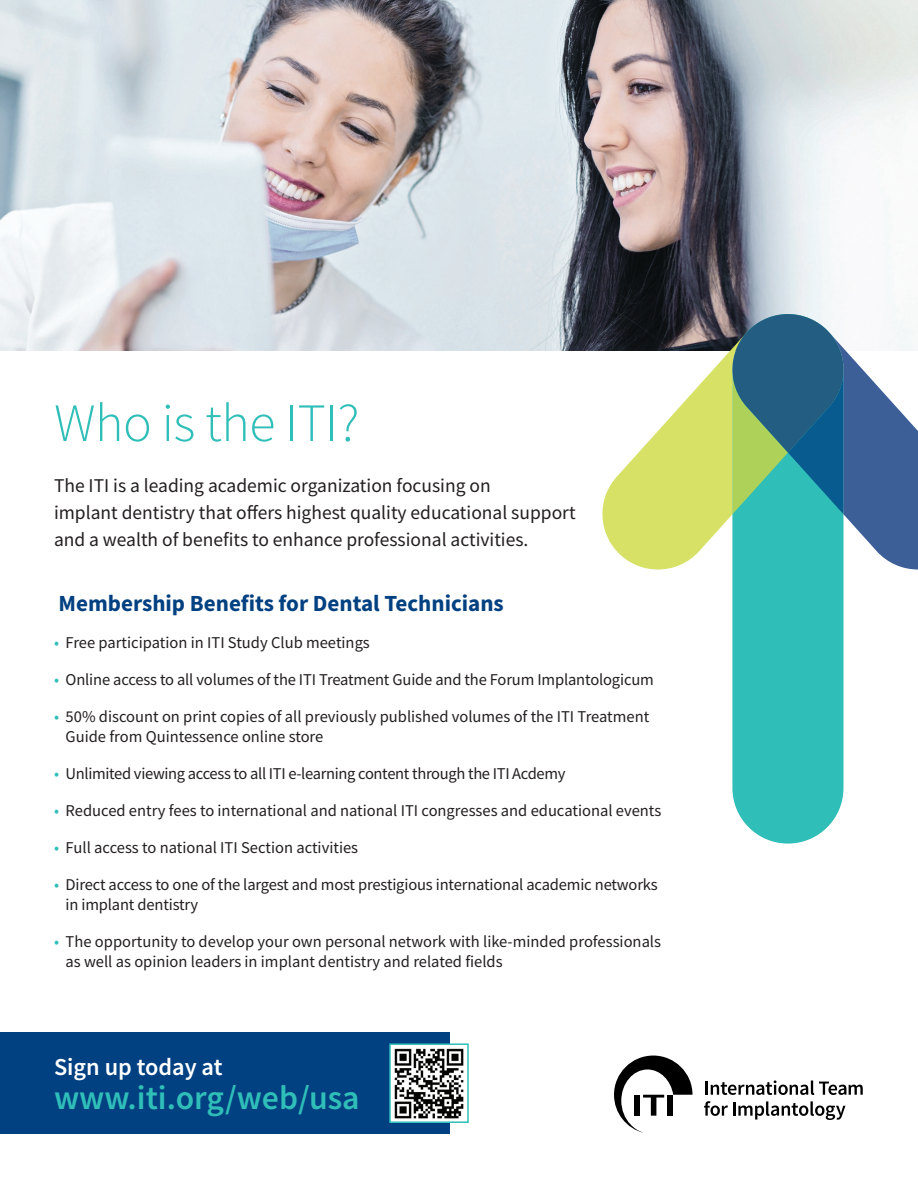
<style>
.page{position:relative;width:918px;height:1188px;background:#fff}
.page>*{position:absolute;margin:0;border:0;box-sizing:border-box;transform-origin:0 0}
.t1{font:300 54px "Source Sans Pro";letter-spacing:-.01em;color:#30beb9}
.t2{font:600 33.75px "Source Sans Pro";color:#30beb9}
.t3{font:600 24.3px "Source Sans Pro";color:#fff}
.t4{font:700 23.1px "Source Sans Pro";color:#014081}
.t5{font:19.5px/27px "Source Sans Pro";color:#231f20}
.t6{font:16.5px/19.8px "Source Sans Pro";color:#231f20}
.t7{font:16.5px "Source Sans Pro";letter-spacing:-.02em;color:#231f20}
.s1{color:#30beb9}
</style>
<div class="page">
<img style="left:0;top:0;width:918px;height:351px">
<svg style="left:614px;top:1056px;width:79px;height:77px"></svg>
<svg style="left:705px;top:1080px;width:158px;height:15px"></svg>
<svg style="left:704px;top:1101px;width:141px;height:19px"></svg>
<div style="left:732px;top:570px;width:111px;height:274px;background:#30beb9"></div>
<svg style="left:598px;top:314px;width:320px;height:256px"></svg>
<div style="left:0;top:1032px;width:450px;height:102px;background:#014081"></div>
<img style="left:392px;top:1046px;width:72px;height:74px">
<div style="left:389px;top:1043px;width:80px;height:80px;border:2px solid #30beb9"></div>
<h1 class="t1" style="left:54px;top:390px;width:307px">Who is the ITI?</h1>
<p class="t5" style="left:54px;top:472px;width:523px">The ITI is a leading academic organization focusing on<br>implant dentistry that offers highest quality educational support and a wealth of benefits to enhance professional activities.</p>
<h3 class="t4" style="left:59px;top:588px;width:447px">Membership Benefits for Dental Technicians</h3>
<p class="t6" style="left:54px;top:633px;width:317px"><span class="s1">•</span> Free participation in ITI Study Club meetings</p>
<p class="t6" style="left:54px;top:670px;width:601px"><span class="s1">•</span> Online access to all volumes of the ITI Treatment Guide and the Forum Implantologicum</p>
<p class="t6" style="left:66px;top:707px;width:585px;text-indent:-12px"><span class="s1">•</span> 50% discount on print copies of all previously published volumes of the ITI Treatment<br>Guide from Quintessence online store</p>
<p class="t7" style="left:54px;top:763px;width:513px"><span class="s1">•</span> Unlimited viewing access to all ITI e-learning content through the ITI Acdemy</p>
<p class="t6" style="left:54px;top:801px;width:609px"><span class="s1">•</span> Reduced entry fees to international and national ITI congresses and educational events</p>
<p class="t6" style="left:54px;top:838px;width:306px"><span class="s1">•</span> Full access to national ITI Section activities</p>
<p class="t6" style="left:66px;top:875px;width:594px;text-indent:-12px"><span class="s1">•</span> Direct access to one of the largest and most prestigious international academic networks in implant dentistry</p>
<p class="t6" style="left:66px;top:932px;width:597px;text-indent:-12px"><span class="s1">•</span> The opportunity to develop your own personal network with like-minded professionals as well as opinion leaders in implant dentistry and related fields</p>
<h3 class="t3" style="left:54px;top:1051px;width:170px">Sign up today at</h3>
<h2 class="t2" style="left:54px;top:1075px;width:307px">www.iti.org/web/usa</h2>
</div>
